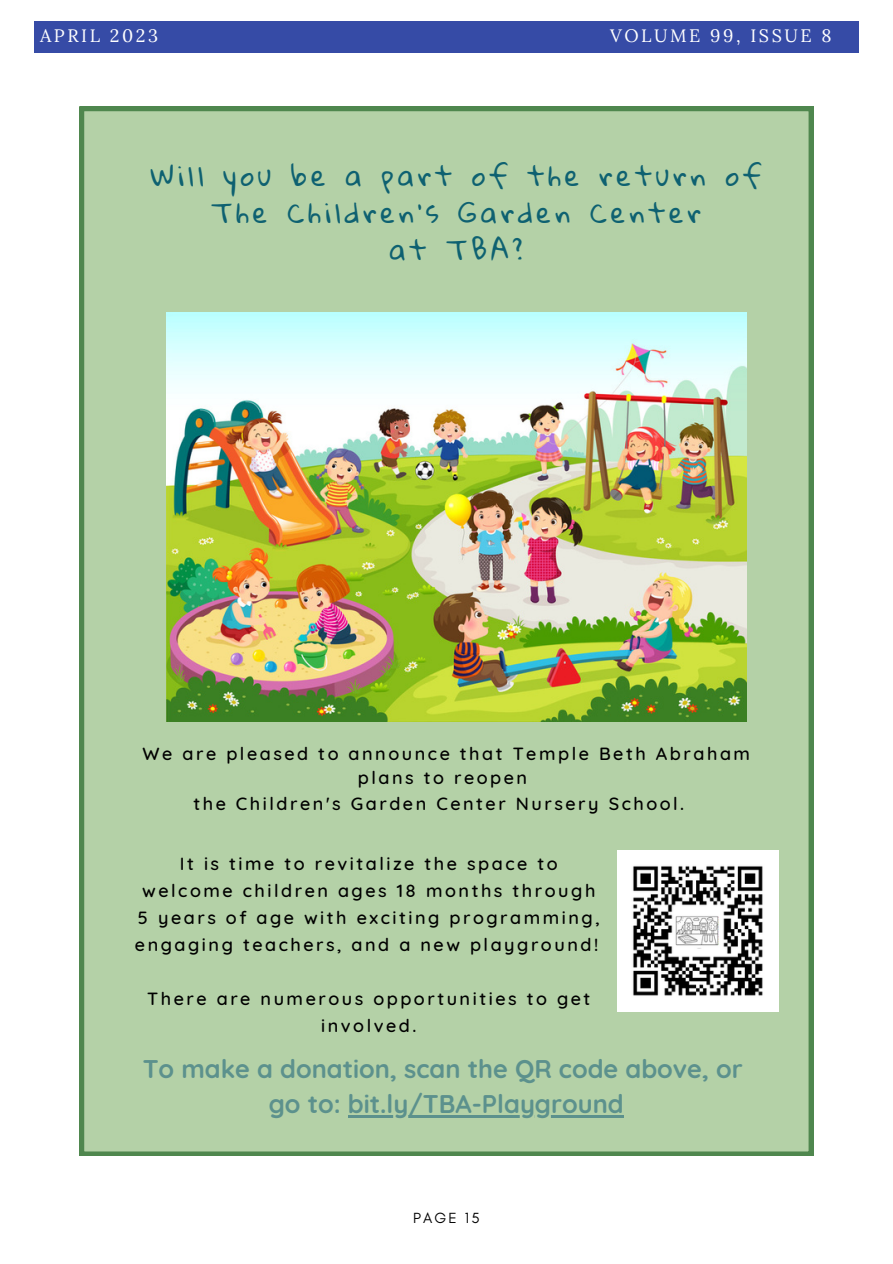
<style>
.page{position:relative;width:893px;height:1264px;background:#fff}
.page>*{position:absolute;margin:0;border:0;box-sizing:border-box;transform-origin:0 0}
.t1{font:27px/37px "Gloria Hallelujah";letter-spacing:.14em;color:#0e6171;text-align:center}
.t2{font:700 25.5px/34.8px "Quicksand";color:#5c918d;text-align:center}
.t3{font:500 18px/27px "Quicksand";letter-spacing:.14em;color:#000;text-align:center}
.t4{font:18px "Lora";letter-spacing:.14em;color:#fff}
.t5{font:15px "Glacial Indifference";letter-spacing:.14em;color:#000}
</style>
<div class="page">
<div style="left:80px;top:107px;width:733px;height:1048px;background:#b4d1a7"></div>
<img style="left:166px;top:312px;width:580px;height:409px">
<img style="left:617px;top:850px;width:161px;height:161px">
<hr style="left:348px;top:1115px;width:275px;height:2px;background:#5c918d">
<div style="left:34px;top:21px;width:824px;height:32px;background:#364ba6"></div>
<p class="t4" style="left:40px;top:23px;width:119px">APRIL 2023</p>
<p class="t4" style="left:610px;top:23px;width:223px">VOLUME 99, ISSUE 8</p>
<h1 class="t1" style="left:151px;top:158px;width:612px">Will you be a part of the return of<br>The Children’s Garden Center<br>at TBA?</h1>
<p class="t3" style="left:143px;top:739px;width:609px">We are pleased to announce that Temple Beth Abraham</p>
<p class="t3" style="left:358px;top:764px;width:171px">plans to reopen</p>
<p class="t3" style="left:193px;top:790px;width:492px">the Children's Garden Center Nursery School.</p>
<p class="t3" style="left:135px;top:849px;width:466px">It is time to revitalize the space to welcome children ages 18 months through 5 years of age with exciting programming, engaging teachers, and a new playground!</p>
<p class="t3" style="left:147px;top:984px;width:444px">There are numerous opportunities to get involved.</p>
<h2 class="t2" style="left:143px;top:1051px;width:601px">To make a donation, scan the QR code above, or go to: bit.ly/TBA-Playground</h2>
<p class="t5" style="left:413px;top:1208px;width:68px">PAGE 15</p>
</div>
